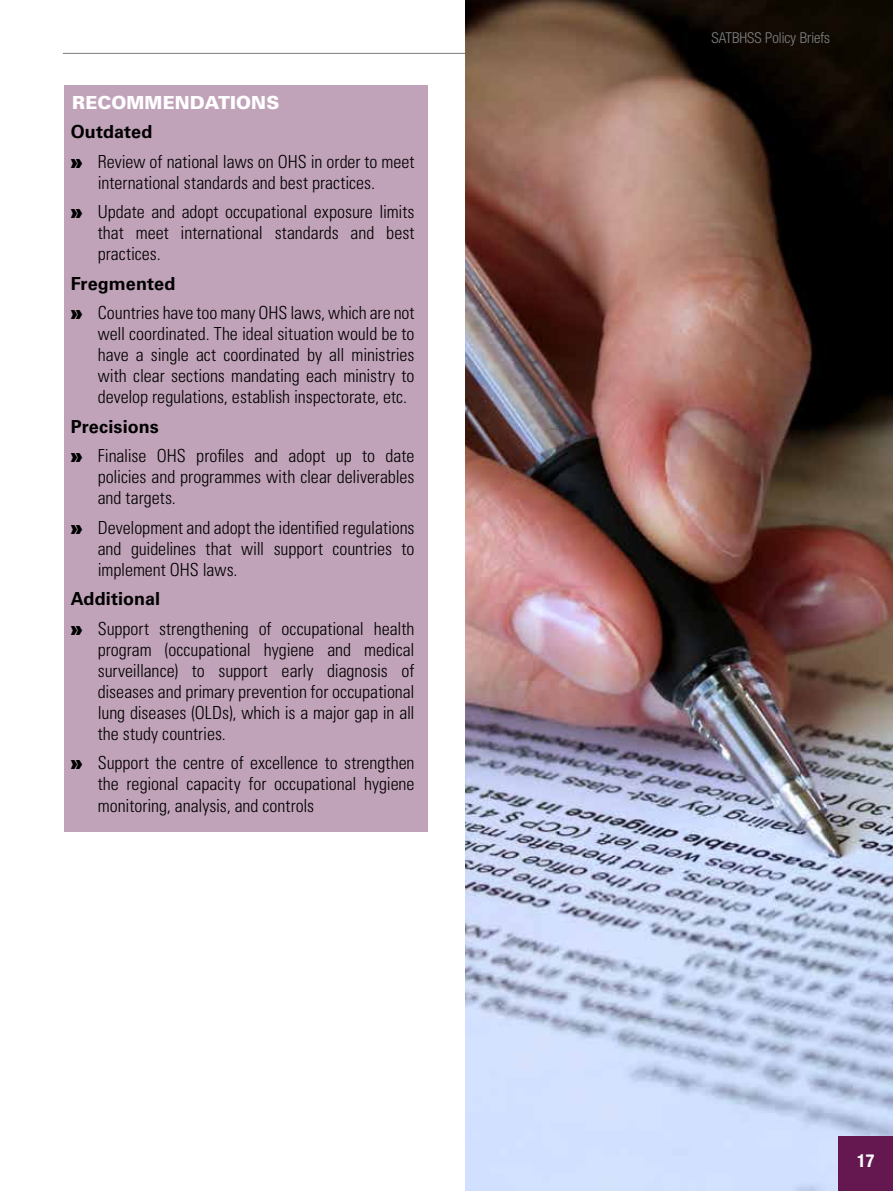
<style>
.page{position:relative;width:893px;height:1191px;background:#fff}
.page>*{position:absolute;margin:0;border:0;box-sizing:border-box;transform-origin:0 0}
.t1{font:300 condensed 18px/21px "Univers LT Std";color:#000}
.t2{font:900 18px "Univers LT Std";letter-spacing:.005em;color:#fff}
.t3{font:700 condensed 18px "Helvetica Neue LT Std";color:#fff}
.t4{font:300 condensed 15px "Helvetica Neue LT Std";color:#808285}
.s1{font-weight:700;font-stretch:normal}
.s2{font-family:"Univers LT Std X Black";font-weight:400;font-stretch:normal}
</style>
<div class="page">
<div style="left:64px;top:85px;width:363px;height:746px;background:#c1a3b9"></div>
<hr style="left:63px;top:53px;width:767px;height:1px;background:#808285">
<img style="left:466px;top:0;width:427px;height:1191px">
<div style="left:839px;top:1137px;width:54px;height:54px;background:#64184f"></div>
<p class="t2" style="left:72px;top:91px;width:209px">RECOMMENDATIONS</p>
<p class="t1" style="left:71px;top:117px;width:345px;line-height:29.5px"><span class="s1">Outdated<br></span><span class="s2">»</span> Review of national laws on OHS in order to meet</p>
<p class="t1" style="left:71px;top:167px;width:345px;line-height:29.5px;text-indent:27px">international standards and best practices.<br><span class="s2">»</span> Update and adopt occupational exposure limits</p>
<p class="t1" style="left:98px;top:222px;width:318px">that meet international standards and best practices.</p>
<p class="t1" style="left:71px;top:268px;width:345px;line-height:29.5px"><span class="s1">Fregmented<br></span><span class="s2">»</span> Countries have too many OHS laws, which are not</p>
<p class="t1" style="left:98px;top:323px;width:318px;text-align:justify">well coordinated. The ideal situation would be to have a single act coordinated by all ministries with clear sections mandating each ministry to develop regulations, establish inspectorate, etc.</p>
<p class="t1" style="left:71px;top:412px;width:345px;line-height:29.5px"><span class="s1">Precisions<br></span><span class="s2">»</span> Finalise OHS profiles and adopt up to date</p>
<p class="t1" style="left:98px;top:466px;width:318px">policies and programmes with clear deliverables and targets.</p>
<p class="t1" style="left:98px;top:517px;width:318px;text-align:justify;text-indent:-27px"><span class="s2">»</span> Development and adopt the identified regulations and guidelines that will support countries to implement OHS laws.</p>
<p class="t1" style="left:71px;top:584px;width:345px;line-height:29.5px"><span class="s1">Additional<br></span><span class="s2">»</span> Support strengthening of occupational health</p>
<p class="t1" style="left:98px;top:639px;width:318px;text-align:justify">program (occupational hygiene and medical surveillance) to support early diagnosis of diseases and primary prevention for occupational lung diseases (OLDs), which is a major gap in all the study countries.</p>
<p class="t1" style="left:98px;top:752px;width:318px;text-align:justify;text-indent:-27px"><span class="s2">»</span> Support the centre of excellence to strengthen the regional capacity for occupational hygiene monitoring, analysis, and controls</p>
<p class="t4" style="left:711px;top:29px;width:120px">SATBHSS Policy Briefs</p>
<p class="t3" style="left:857px;top:1149px;width:19px">17</p>
</div>
